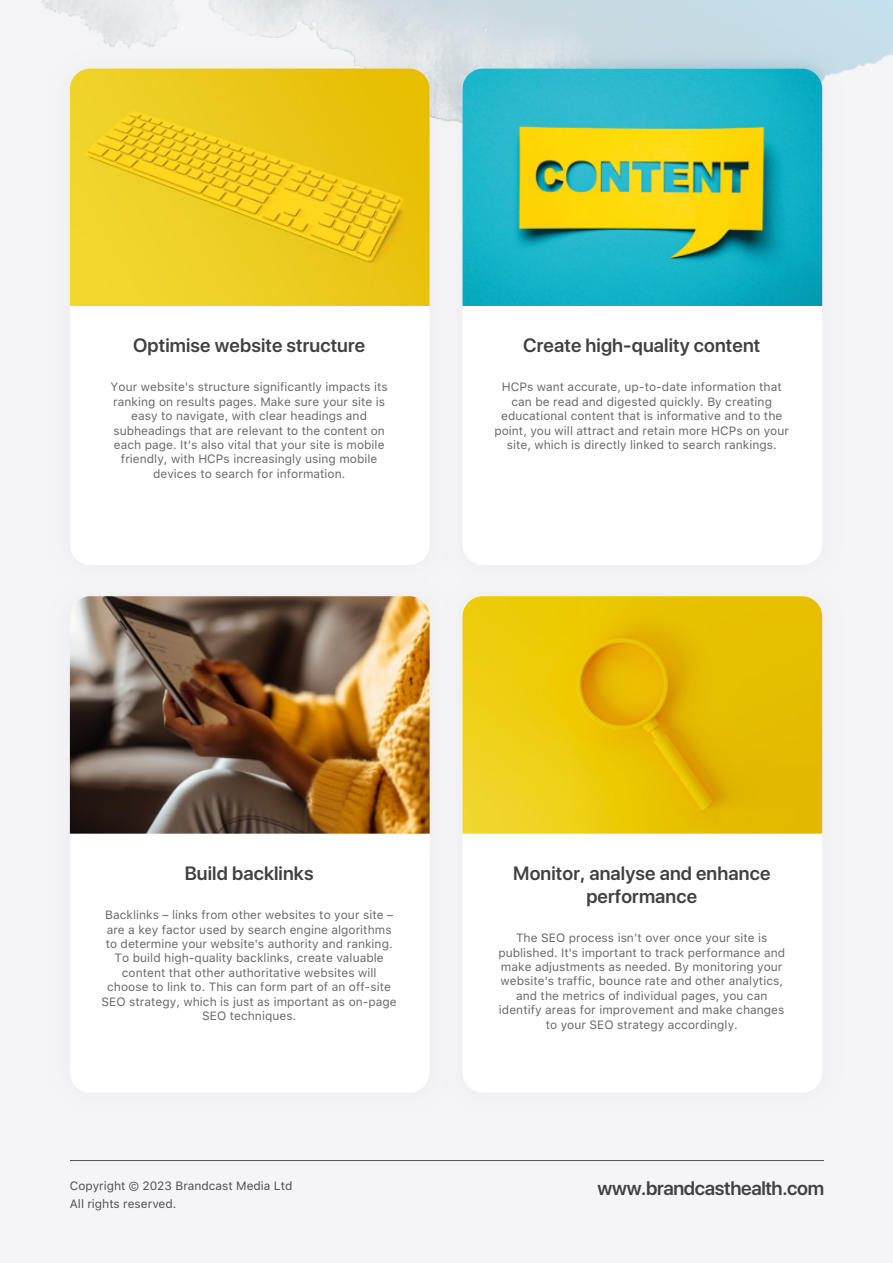
<style>
.page{position:relative;width:893px;height:1263px;background:#f5f5f7}
.page>*{position:absolute;margin:0;border:0;box-sizing:border-box;transform-origin:0 0}
.t1{font:600 19.5px "SF Pro Display";letter-spacing:-.02em;color:#404040}
.t2{font:600 19.2px/23.1px "SF Pro Display";letter-spacing:.005em;color:#404040;text-align:center}
.t3{font:12px/14.4px "SF Pro Text";letter-spacing:.005em;color:#676767;text-align:center}
.t4{font:12px/18px "SF Pro Text";color:#4e4e4d}
</style>
<div class="page">
<img style="left:66px;top:16px;width:342px;height:290px">
<div style="left:70px;top:69px;width:360px;height:496px;background:#fff;border-radius:20px"></div>
<div style="left:462px;top:69px;width:360px;height:496px;background:#fff;border-radius:20px"></div>
<div style="left:70px;top:596px;width:360px;height:497px;background:#fff;border-radius:20px"></div>
<div style="left:462px;top:596px;width:360px;height:497px;background:#fff;border-radius:20px"></div>
<hr style="left:70px;top:1160px;width:754px;height:1px;background:#575756">
<img style="left:462px;top:69px;width:360px;height:237px">
<img style="left:462px;top:596px;width:360px;height:238px">
<img style="left:70px;top:69px;width:360px;height:237px">
<img style="left:70px;top:596px;width:360px;height:238px">
<h2 class="t2" style="left:133px;top:335px;width:234px">Optimise website structure</h2>
<p class="t3" style="left:111px;top:380px;width:279px">Your website's structure significantly impacts its ranking on results pages. Make sure your site is easy to navigate, with clear headings and subheadings that are relevant to the content on each page. It’s also vital that your site is mobile friendly, with HCPs increasingly using mobile devices to search for information.</p>
<h2 class="t2" style="left:523px;top:335px;width:238px">Create high-quality content</h2>
<p class="t3" style="left:494px;top:380px;width:296px">HCPs want accurate, up-to-date information that can be read and digested quickly. By creating educational content that is informative and to the point, you will attract and retain more HCPs on your site, which is directly linked to search rankings.</p>
<h2 class="t2" style="left:185px;top:862px;width:130px">Build backlinks</h2>
<p class="t3" style="left:101px;top:908px;width:297px">Backlinks – links from other websites to your site – are a key factor used by search engine algorithms to determine your website's authority and ranking.<br>To build high-quality backlinks, create valuable content that other authoritative websites will choose to link to. This can form part of an off-site SEO strategy, which is just as important as on-page SEO techniques.</p>
<p class="t4" style="left:70px;top:1176px;width:224px">Copyright © 2023 Brandcast Media Ltd<br>All rights reserved.</p>
<h2 class="t2" style="left:513px;top:862px;width:259px">Monitor, analyse and enhance performance</h2>
<p class="t3" style="left:498px;top:931px;width:288px">The SEO process isn’t over once your site is published. It's important to track performance and make adjustments as needed. By monitoring your website's traffic, bounce rate and other analytics, and the metrics of individual pages, you can identify areas for improvement and make changes to your SEO strategy accordingly.</p>
<h1 class="t1" style="left:598px;top:1174px;width:228px">www.brandcasthealth.com</h1>
</div>
